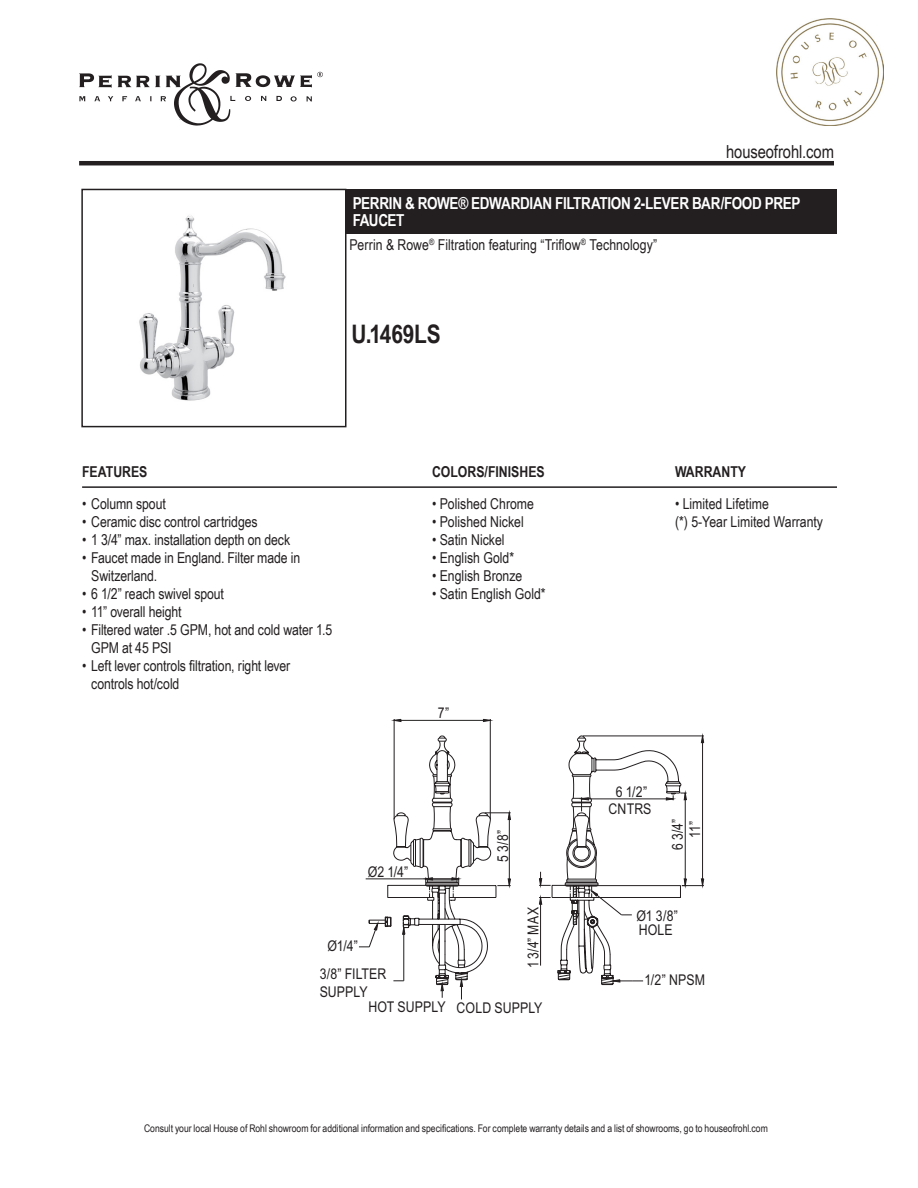
<style>
.page{position:relative;width:918px;height:1188px;background:#fff}
.page>*{position:absolute;margin:0;border:0;box-sizing:border-box;transform-origin:0 0}
.Product_Info_Nest{font:700 25.5px "Arial Narrow";letter-spacing:-.01em;color:#231f20}
.t1{font:18px "Arial Narrow";letter-spacing:-.005em;color:#231f20}
.Product_Title_Bar{font:700 16.5px/16.5px "Arial Narrow";letter-spacing:-.02em;color:#fff}
.Product_Info_Nest-2{font:15px/17.2px "Arial Narrow";letter-spacing:-.005em;color:#231f20;text-align:right}
.t2{font:700 15px "Arial Narrow";color:#231f20}
.t3{font:14.85px/16.2px "Arial Narrow";letter-spacing:.005em;color:#231f20}
.t4{font:10.5px "Arial Narrow";color:#231f20}
</style>
<div class="page">
<div style="left:346px;top:189px;width:491px;height:45px;background:#231f20"></div>
<img style="left:139px;top:215px;width:147px;height:186px">
<div style="left:81px;top:189px;width:265px;height:238px;border:2px solid #231f20"></div>
<hr style="left:82px;top:486px;width:755px;height:2px;background:#231f20">
<svg style="left:359px;top:718px;width:345px;height:282px"></svg>
<hr style="left:79px;top:161px;width:755px;height:4px;background:#231f20">
<img style="left:776px;top:19px;width:107px;height:107px">
<svg style="left:79px;top:63px;width:244px;height:63px"></svg>
<p class="t1" style="left:726px;top:138px;width:109px">houseofrohl.com</p>
<p class="Product_Title_Bar" style="left:353px;top:194px;width:449px">PERRIN &amp; ROWE® EDWARDIAN FILTRATION 2-LEVER BAR/FOOD PREP<br>FAUCET</p>
<p class="Product_Info_Nest-2" style="left:349px;top:236px;width:309px">Perrin &amp; Rowe<sup>®</sup> Filtration featuring “Triflow<sup>®</sup> Technology”</p>
<p class="Product_Info_Nest" style="left:351px;top:314px;width:91px">U.1469LS</p>
<p class="t2" style="left:82px;top:460px;width:67px">FEATURES</p>
<p class="Product_Info_Nest-2" style="left:82px;top:494px;width:85px">• Column spout</p>
<p class="Product_Info_Nest-2" style="left:82px;top:512px;width:177px">• Ceramic disc control cartridges</p>
<p class="Product_Info_Nest-2" style="left:82px;top:530px;width:210px">• 1 3/4” max. installation depth on deck</p>
<p class="Product_Info_Nest-2" style="left:82px;top:548px;width:220px">• Faucet made in England. Filter made in</p>
<p class="Product_Info_Nest-2" style="left:91px;top:566px;width:68px">Switzerland.</p>
<p class="Product_Info_Nest-2" style="left:82px;top:584px;width:143px">• 6 1/2” reach swivel spout</p>
<p class="Product_Info_Nest-2" style="left:82px;top:602px;width:101px">• 11” overall height</p>
<p class="Product_Info_Nest-2" style="left:82px;top:620px;width:252px">• Filtered water .5 GPM, hot and cold water 1.5</p>
<p class="Product_Info_Nest-2" style="left:91px;top:638px;width:82px">GPM at 45 PSI</p>
<p class="Product_Info_Nest-2" style="left:82px;top:656px;width:210px">• Left lever controls filtration, right lever</p>
<p class="Product_Info_Nest-2" style="left:91px;top:674px;width:90px">controls hot/cold</p>
<p class="t2" style="left:432px;top:460px;width:114px">COLORS/FINISHES</p>
<p class="Product_Info_Nest-2" style="left:432px;top:494px;width:104px">• Polished Chrome</p>
<p class="Product_Info_Nest-2" style="left:432px;top:512px;width:93px">• Polished Nickel</p>
<p class="Product_Info_Nest-2" style="left:432px;top:530px;width:74px">• Satin Nickel</p>
<p class="Product_Info_Nest-2" style="left:432px;top:548px;width:84px">• English Gold*</p>
<p class="Product_Info_Nest-2" style="left:432px;top:566px;width:92px">• English Bronze</p>
<p class="Product_Info_Nest-2" style="left:432px;top:584px;width:115px">• Satin English Gold*</p>
<p class="t3" style="left:438px;top:704px;width:13px">7”</p>
<p class="t3" style="left:368px;top:863px;width:42px">Ø2 1/4”</p>
<p class="Product_Info_Nest-2" style="left:494px;top:862px;width:33px;rotate:-90deg">5 3/8”</p>
<p class="t3" style="left:328px;top:937px;width:32px">Ø1/4”</p>
<p class="t3" style="left:320px;top:965px;width:68px;line-height:17.9px">3/8” FILTER<br>SUPPLY</p>
<p class="Product_Info_Nest-2" style="left:524px;top:968px;width:63px;rotate:-90deg">1 3/4” MAX</p>
<p class="t3" style="left:368px;top:999px;width:176px">HOT SUPPLY COLD SUPPLY</p>
<p class="t2" style="left:675px;top:460px;width:73px">WARRANTY</p>
<p class="Product_Info_Nest-2" style="left:675px;top:494px;width:95px">• Limited Lifetime</p>
<p class="Product_Info_Nest-2" style="left:675px;top:512px;width:150px">(*) 5-Year Limited Warranty</p>
<p class="t3" style="left:609px;top:783px;width:44px;text-align:center">6 1/2”<br>CNTRS</p>
<p class="Product_Info_Nest-2" style="left:668px;top:850px;width:32px;rotate:-90deg">6 3/4”<br>11”</p>
<p class="t3" style="left:637px;top:908px;width:43px;line-height:14.1px">Ø1 3/8”<br>HOLE</p>
<p class="t3" style="left:644px;top:971px;width:62px">1/2” NPSM</p>
<p class="t4" style="left:144px;top:1121px;width:625px">Consult your local House of Rohl showroom for additional information and specifications. For complete warranty details and a list of showrooms, go to houseofrohl.com</p>
</div>
